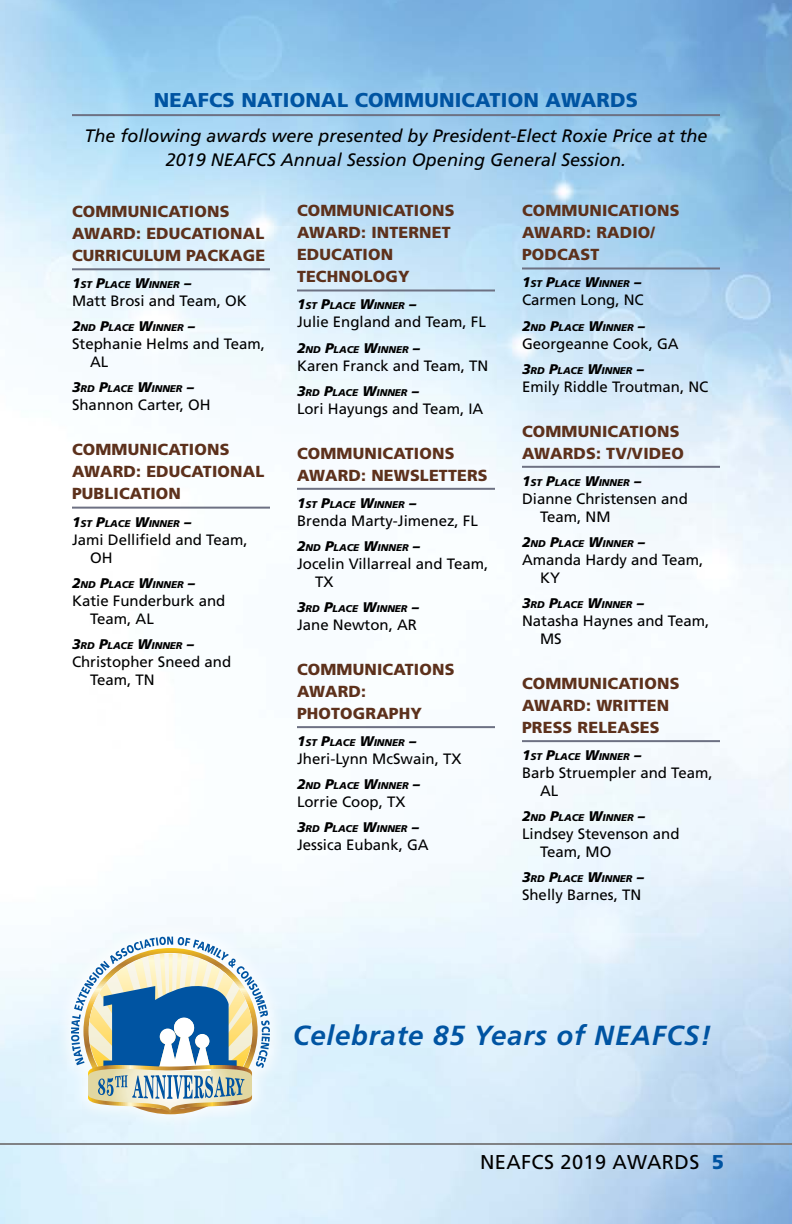
<style>
.page{position:relative;width:792px;height:1224px;background:#fff}
.page>*{position:absolute;margin:0;border:0;box-sizing:border-box;transform-origin:0 0}
.t1{font:italic 700 27.6px "Frutiger";letter-spacing:.03em;color:#0054a2}
.t2{font:900 20px "Frutiger";letter-spacing:.01em;color:#0054a2}
.t3{font:20px "Frutiger";letter-spacing:.02em;color:#000}
.t4{font:italic 18px/24px "Frutiger";color:#000;text-align:center}
.t5{font:900 16px/22px "Frutiger";letter-spacing:.01em;color:#5d311c}
.t6{font:15px/18px "Frutiger";color:#000}
.t7{font:italic 900 9.8px "Frutiger";color:#000}
.s1{font-size:14px}
.s2{font-weight:900;color:#0054a2}
</style>
<div class="page">
<img style="left:0;top:0;width:792px;height:1224px">
<hr style="left:0;top:1143px;width:792px;height:2px;background:#808285">
<hr style="left:72px;top:268px;width:198px;height:2px;background:#6d7183">
<hr style="left:72px;top:507px;width:198px;height:2px;background:#6d7183">
<hr style="left:297px;top:289px;width:198px;height:2px;background:#6d7183">
<hr style="left:297px;top:488px;width:198px;height:2px;background:#6d7183">
<hr style="left:297px;top:726px;width:198px;height:2px;background:#6d7183">
<hr style="left:522px;top:267px;width:198px;height:2px;background:#6d7183">
<hr style="left:522px;top:466px;width:198px;height:2px;background:#6d7183">
<hr style="left:522px;top:740px;width:198px;height:2px;background:#6d7183">
<hr style="left:72px;top:114px;width:648px;height:2px;background:#6d7183">
<div style="left:52px;top:918px;width:233px;height:212px;background:#ecf7fd"></div>
<svg style="left:71px;top:937px;width:199px;height:177px"></svg>
<h2 class="t2" style="left:154px;top:88px;width:484px">NEAFCS NATIONAL COMMUNICATION AWARDS</h2>
<p class="t4" style="left:84px;top:124px;width:625px">The following awards were presented by President-Elect Roxie Price at the<br>2019 NEAFCS Annual Session Opening General Session.</p>
<p class="t5" style="left:72px;top:200px;width:194px">COMMUNICATIONS<br>AWARD: EDUCATIONAL<br>CURRICULUM PACKAGE</p>
<p class="t7" style="left:72px;top:279px;width:121px"><span class="s1">1</span>ST <span class="s1">P</span>LACE <span class="s1">W</span>INNER <span class="s1">–</span></p>
<p class="t6" style="left:72px;top:292px;width:176px">Matt Brosi and Team, OK</p>
<p class="t7" style="left:72px;top:322px;width:124px"><span class="s1">2</span>ND <span class="s1">P</span>LACE <span class="s1">W</span>INNER <span class="s1">–</span></p>
<p class="t6" style="left:90px;top:335px;width:177px;text-indent:-18px">Stephanie Helms and Team,<br>AL</p>
<p class="t7" style="left:72px;top:383px;width:123px"><span class="s1">3</span>RD <span class="s1">P</span>LACE <span class="s1">W</span>INNER <span class="s1">–</span></p>
<p class="t6" style="left:72px;top:396px;width:140px">Shannon Carter, OH</p>
<p class="t5" style="left:72px;top:439px;width:194px">COMMUNICATIONS<br>AWARD: EDUCATIONAL<br>PUBLICATION</p>
<p class="t7" style="left:72px;top:517px;width:121px"><span class="s1">1</span>ST <span class="s1">P</span>LACE <span class="s1">W</span>INNER <span class="s1">–</span></p>
<p class="t6" style="left:90px;top:530px;width:159px;text-indent:-18px">Jami Dellifield and Team,<br>OH</p>
<p class="t7" style="left:72px;top:578px;width:124px"><span class="s1">2</span>ND <span class="s1">P</span>LACE <span class="s1">W</span>INNER <span class="s1">–</span></p>
<p class="t6" style="left:90px;top:592px;width:137px;text-indent:-18px">Katie Funderburk and<br>Team, AL</p>
<p class="t7" style="left:72px;top:639px;width:123px"><span class="s1">3</span>RD <span class="s1">P</span>LACE <span class="s1">W</span>INNER <span class="s1">–</span></p>
<p class="t6" style="left:90px;top:653px;width:143px;text-indent:-18px">Christopher Sneed and<br>Team, TN</p>
<p class="t5" style="left:297px;top:200px;width:155px">COMMUNICATIONS<br>AWARD: INTERNET<br>EDUCATION<br>TEC</p>
<p class="t5" style="left:327px;top:266px;width:82px">HNOLOGY</p>
<p class="t7" style="left:297px;top:300px;width:121px"><span class="s1">1</span>ST <span class="s1">P</span>LACE <span class="s1">W</span>INNER <span class="s1">–</span></p>
<p class="t6" style="left:297px;top:313px;width:190px">Julie England and Team, FL</p>
<p class="t7" style="left:297px;top:343px;width:124px"><span class="s1">2</span>ND <span class="s1">P</span>LACE <span class="s1">W</span>INNER <span class="s1">–</span></p>
<p class="t6" style="left:297px;top:356px;width:193px">Karen Franck and Team, TN</p>
<p class="t7" style="left:297px;top:386px;width:123px"><span class="s1">3</span>RD <span class="s1">P</span>LACE <span class="s1">W</span>INNER <span class="s1">–</span></p>
<p class="t6" style="left:297px;top:399px;width:188px">Lori Hayungs and Team, IA</p>
<p class="t5" style="left:297px;top:442px;width:190px">COMMUNICATIONS<br>AWARD: NEWSLETTERS</p>
<p class="t7" style="left:297px;top:499px;width:121px"><span class="s1">1</span>ST <span class="s1">P</span>LACE <span class="s1">W</span>INNER <span class="s1">–</span></p>
<p class="t6" style="left:297px;top:512px;width:182px">Brenda Marty-Jimenez, FL</p>
<p class="t7" style="left:297px;top:542px;width:124px"><span class="s1">2</span>ND <span class="s1">P</span>LACE <span class="s1">W</span>INNER <span class="s1">–</span></p>
<p class="t6" style="left:315px;top:555px;width:175px;text-indent:-18px">Jocelin Villarreal and Team,<br>TX</p>
<p class="t7" style="left:297px;top:603px;width:123px"><span class="s1">3</span>RD <span class="s1">P</span>LACE <span class="s1">W</span>INNER <span class="s1">–</span></p>
<p class="t6" style="left:297px;top:616px;width:120px">Jane Newton, AR</p>
<p class="t5" style="left:297px;top:658px;width:147px">COMMUNICATIONS<br>AWARD:<br>PHOTOGRAPHY</p>
<p class="t7" style="left:297px;top:737px;width:121px"><span class="s1">1</span>ST <span class="s1">P</span>LACE <span class="s1">W</span>INNER <span class="s1">–</span></p>
<p class="t6" style="left:297px;top:750px;width:166px">Jheri-Lynn McSwain, TX</p>
<p class="t7" style="left:297px;top:780px;width:124px"><span class="s1">2</span>ND <span class="s1">P</span>LACE <span class="s1">W</span>INNER <span class="s1">–</span></p>
<p class="t6" style="left:297px;top:793px;width:110px">Lorrie Coop, TX</p>
<p class="t7" style="left:297px;top:823px;width:123px"><span class="s1">3</span>RD <span class="s1">P</span>LACE <span class="s1">W</span>INNER <span class="s1">–</span></p>
<p class="t6" style="left:297px;top:836px;width:133px">Jessica Eubank, GA</p>
<p class="t5" style="left:522px;top:200px;width:147px">COMMUNICATIONS<br>AWARD: RADIO/<br>PODCAS</p>
<p class="t5" style="left:591px;top:244px;width:10px">T</p>
<p class="t7" style="left:522px;top:278px;width:121px"><span class="s1">1</span>ST <span class="s1">P</span>LACE <span class="s1">W</span>INNER <span class="s1">–</span></p>
<p class="t6" style="left:522px;top:291px;width:123px">Carmen Long, NC</p>
<p class="t7" style="left:522px;top:321px;width:124px"><span class="s1">2</span>ND <span class="s1">P</span>LACE <span class="s1">W</span>INNER <span class="s1">–</span></p>
<p class="t6" style="left:522px;top:334px;width:158px">Georgeanne Cook, GA</p>
<p class="t7" style="left:522px;top:364px;width:123px"><span class="s1">3</span>RD <span class="s1">P</span>LACE <span class="s1">W</span>INNER <span class="s1">–</span></p>
<p class="t6" style="left:522px;top:377px;width:188px">Emily Riddle Troutman, NC</p>
<p class="t5" style="left:522px;top:420px;width:163px">COMMUNICATIONS<br>AWARDS: TV/VIDEO</p>
<p class="t7" style="left:522px;top:477px;width:121px"><span class="s1">1</span>ST <span class="s1">P</span>LACE <span class="s1">W</span>INNER <span class="s1">–</span></p>
<p class="t6" style="left:540px;top:490px;width:149px;text-indent:-18px">Dianne Christensen and<br>Team, NM</p>
<p class="t7" style="left:522px;top:538px;width:124px"><span class="s1">2</span>ND <span class="s1">P</span>LACE <span class="s1">W</span>INNER <span class="s1">–</span></p>
<p class="t6" style="left:540px;top:551px;width:165px;text-indent:-18px">Amanda Hardy and Team,<br>KY</p>
<p class="t7" style="left:522px;top:599px;width:123px"><span class="s1">3</span>RD <span class="s1">P</span>LACE <span class="s1">W</span>INNER <span class="s1">–</span></p>
<p class="t6" style="left:540px;top:612px;width:171px;text-indent:-18px">Natasha Haynes and Team,<br>MS</p>
<p class="t5" style="left:522px;top:672px;width:147px">COMMUNICATIONS<br>AWARD: WRITTEN<br>PRESS</p>
<p class="t5" style="left:578px;top:716px;width:41px">RELEASES</p>
<p class="t7" style="left:522px;top:751px;width:121px"><span class="s1">1</span>ST <span class="s1">P</span>LACE <span class="s1">W</span>INNER <span class="s1">–</span></p>
<p class="t6" style="left:540px;top:764px;width:174px;text-indent:-18px">Barb Struempler and Team,<br>AL</p>
<p class="t7" style="left:522px;top:812px;width:124px"><span class="s1">2</span>ND <span class="s1">P</span>LACE <span class="s1">W</span>INNER <span class="s1">–</span></p>
<p class="t6" style="left:540px;top:825px;width:141px;text-indent:-18px">Lindsey Stevenson and<br>Team, MO</p>
<p class="t7" style="left:522px;top:873px;width:123px"><span class="s1">3</span>RD <span class="s1">P</span>LACE <span class="s1">W</span>INNER <span class="s1">–</span></p>
<p class="t6" style="left:522px;top:886px;width:121px">Shelly Barnes, TN</p>
<h1 class="t1" style="left:293px;top:1019px;width:420px">Celebrate 85 Years of NEAFCS!</h1>
<h2 class="t3" style="left:480px;top:1150px;width:245px">NEAFCS 2019 Awards <span class="s2">5</span></h2>
</div>
